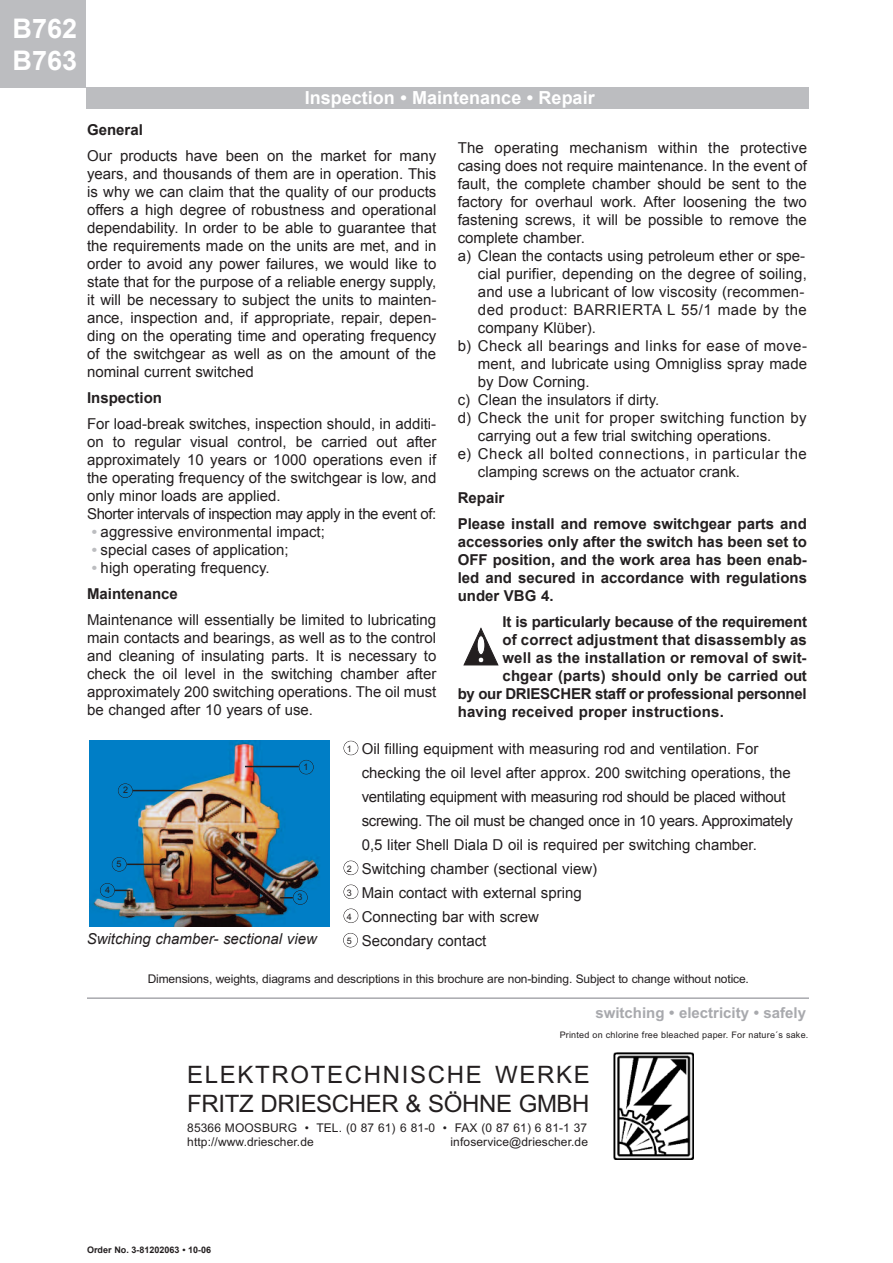
<style>
.page{position:relative;width:893px;height:1263px;background:#fff}
.page>*{position:absolute;margin:0;border:0;box-sizing:border-box;transform-origin:0 0}
.t1{font:700 27px/32.4px "Arial";color:#fff}
.t2{font:24px/28.8px "Arial";letter-spacing:.065em;color:#231f20}
.t3{font:700 18px "Arial";color:#fff}
.t4{font:15px/18px "Arial";color:#231f20}
.t5{font:700 15px/18px "Arial";color:#231f20}
.t6{font:15px "Arial";letter-spacing:.04em;color:#231f20}
.t7{font:15px "Arial";letter-spacing:.02em;color:#231f20}
.t8{font:15px "Arial";letter-spacing:.03em;color:#231f20}
.t9{font:15px "Arial";letter-spacing:.035em;color:#231f20}
.t10{font:italic 15px "Arial";color:#231f20}
.t11{font:700 15px "Arial";color:#a8a9ad}
.t12{font:12px "Arial";letter-spacing:-.01em;color:#231f20}
.t13{font:12px/14.4px "Arial";letter-spacing:.01em;color:#231f20}
.t14{font:9px "Arial";letter-spacing:.02em;color:#231f20}
.t15{font:700 9px "Arial";color:#231f20}
.s1{font-weight:700;color:#bcbdc0}
.s2{font-weight:700}
</style>
<div class="page">
<img style="left:614px;top:1052px;width:79px;height:107px">
<div style="left:0;top:0;width:86px;height:88px;background:#bcbdc0"></div>
<div style="left:86px;top:88px;width:722px;height:21px;background:#bcbdc0"></div>
<div style="left:343px;top:741px;width:15px;height:14px;border:1px solid #231f20;border-radius:50%"></div>
<div style="left:343px;top:933px;width:15px;height:14px;border:1px solid #231f20;border-radius:50%"></div>
<div style="left:343px;top:860px;width:15px;height:15px;border:1px solid #231f20;border-radius:50%"></div>
<div style="left:343px;top:884px;width:15px;height:15px;border:1px solid #231f20;border-radius:50%"></div>
<div style="left:343px;top:908px;width:15px;height:15px;border:1px solid #231f20;border-radius:50%"></div>
<img style="left:90px;top:740px;width:239px;height:186px">
<div style="left:100px;top:883px;width:15px;height:14px;border:1px solid #231f20;border-radius:50%"></div>
<div style="left:112px;top:857px;width:15px;height:14px;border:1px solid #231f20;border-radius:50%"></div>
<div style="left:293px;top:890px;width:15px;height:15px;border:1px solid #231f20;border-radius:50%"></div>
<div style="left:118px;top:783px;width:15px;height:15px;border:1px solid #231f20;border-radius:50%"></div>
<svg style="left:280px;top:897px;width:13px;height:1px"></svg>
<svg style="left:115px;top:890px;width:16px;height:1px"></svg>
<hr style="left:127px;top:863px;width:38px;height:2px;background:#231f20">
<hr style="left:133px;top:790px;width:69px;height:1px;background:#231f20">
<div style="left:299px;top:760px;width:15px;height:14px;border:1px solid #231f20;border-radius:50%"></div>
<hr style="left:245px;top:766px;width:54px;height:1px;background:#231f20">
<hr style="left:88px;top:997px;width:720px;height:2px;background:#a8a9ad">
<svg style="left:464px;top:628px;width:34px;height:37px"></svg>
<h1 class="t1" style="left:13px;top:12px;width:66px">B762<br>B763</h1>
<p class="t3" style="left:305px;top:88px;width:291px">Inspection • Maintenance • Repair</p>
<p class="t5" style="left:87px;top:121px;width:57px">General</p>
<p class="t4" style="left:87px;top:147px;width:351px;text-align:justify">Our products have been on the market for many years, and thousands of them are in operation. This is why we can claim that the quality of our products offers a high degree of robustness and operational dependability. In order to be able to guarantee that the requirements made on the units are met, and in order to avoid any power failures, we would like to state that for the purpose of a reliable energy supply, it will be necessary to subject the units to mainten&shy;ance, inspection and, if appropriate, repair, depen&shy;ding on the operating time and operating frequency of the switchgear as well as on the amount of the nominal current switched</p>
<p class="t5" style="left:87px;top:389px;width:77px">Inspection</p>
<p class="t4" style="left:87px;top:415px;width:351px">For load-break switches, inspection should, in additi&shy;on to regular visual control, be carried out after approximately 10 years or 1000 operations even if the operating frequency of the switchgear is low, and only minor loads are applied.<br>Shorter intervals of inspection may apply in the event of:</p>
<p class="t4" style="left:92px;top:523px;width:235px"><span class="s1">•</span> aggressive environmental impact;</p>
<p class="t4" style="left:92px;top:541px;width:198px"><span class="s1">•</span> special cases of application;</p>
<p class="t4" style="left:87px;top:555px;width:184px;line-height:26.1px;text-indent:5px"><span class="s1">•</span> high operating frequency.<br><span class="s2">Maintenance</span></p>
<p class="t4" style="left:87px;top:611px;width:351px;text-align:justify">Maintenance will essentially be limited to lubricating main contacts and bearings, as well as to the control and cleaning of insulating parts. It is necessary to check the oil level in the switching chamber after approximately 200 switching operations. The oil must be changed after 10 years of use.</p>
<p class="t4" style="left:458px;top:139px;width:351px">The operating mechanism within the protective</p>
<p class="t4" style="left:458px;top:157px;width:351px">casing does not require maintenance. In the event of</p>
<p class="t4" style="left:458px;top:175px;width:351px">fault, the complete chamber should be sent to the</p>
<p class="t4" style="left:458px;top:193px;width:351px">factory for overhaul work. After loosening the two</p>
<p class="t4" style="left:458px;top:211px;width:351px">fastening screws, it will be possible to remove the</p>
<p class="t4" style="left:458px;top:229px;width:129px">complete chamber.</p>
<p class="t4" style="left:458px;top:247px;width:349px">a) Clean the contacts using petroleum ether or spe-</p>
<p class="t4" style="left:478px;top:265px;width:330px">cial purifier, depending on the degree of soiling,</p>
<p class="t4" style="left:478px;top:283px;width:328px">and use a lubricant of low viscosity (recommen-</p>
<p class="t9" style="left:478px;top:301px;width:330px">ded product: BARRIERTA L 55/1 made by the</p>
<p class="t4" style="left:478px;top:319px;width:119px">company Klüber).</p>
<p class="t8" style="left:458px;top:337px;width:351px">b) Check all bearings and links for ease of move-</p>
<p class="t4" style="left:478px;top:355px;width:331px">ment, and lubricate using Omnigliss spray made</p>
<p class="t4" style="left:478px;top:373px;width:113px">by Dow Corning.</p>
<p class="t4" style="left:458px;top:391px;width:203px">c) Clean the insulators if dirty.</p>
<p class="t7" style="left:458px;top:409px;width:351px">d) Check the unit for proper switching function by</p>
<p class="t4" style="left:478px;top:427px;width:295px">carrying out a few trial switching operations.</p>
<p class="t6" style="left:458px;top:445px;width:351px">e) Check all bolted connections, in particular the</p>
<p class="t4" style="left:478px;top:463px;width:264px">clamping screws on the actuator crank.</p>
<p class="t5" style="left:458px;top:485px;width:351px;line-height:26.1px">Repair<br>Please install and remove switchgear parts and</p>
<p class="t5" style="left:458px;top:533px;width:351px;text-align:justify">accessories only after the switch has been set to OFF position, and the work area has been enab&shy;led and secured in accordance with regulations under VBG 4.</p>
<p class="t5" style="left:502px;top:613px;width:306px">It is particularly because of the requirement</p>
<p class="t5" style="left:502px;top:631px;width:306px">of correct adjustment that disassembly as</p>
<p class="t5" style="left:502px;top:649px;width:306px">well as the installation or removal of swit-</p>
<p class="t5" style="left:502px;top:667px;width:306px">chgear (parts) should only be carried out</p>
<p class="t5" style="left:458px;top:685px;width:351px">by our DRIESCHER staff or professional personnel</p>
<p class="t5" style="left:458px;top:703px;width:268px">having received proper instructions.</p>
<p class="t4" style="left:362px;top:737px;width:433px;line-height:24px">Oil filling equipment with measuring rod and ventilation. For checking the oil level after approx. 200 switching operations, the ventilating equipment with measuring rod should be placed without screwing. The oil must be changed once in 10 years. Approximately 0,5 liter Shell Diala D oil is required per switching chamber.<br>Switching chamber (sectional view)<br>Main contact with external spring<br>Connecting bar with screw<br>Secondary contact</p>
<p class="t14" style="left:347px;top:743px;width:7px">1</p>
<p class="t14" style="left:304px;top:762px;width:7px">1</p>
<p class="t14" style="left:123px;top:785px;width:7px">2</p>
<p class="t14" style="left:117px;top:859px;width:7px">5</p>
<p class="t14" style="left:347px;top:863px;width:7px">2</p>
<p class="t14" style="left:347px;top:887px;width:7px">3</p>
<p class="t14" style="left:347px;top:911px;width:7px">4</p>
<p class="t14" style="left:347px;top:935px;width:7px">5</p>
<p class="t14" style="left:105px;top:885px;width:7px">4</p>
<p class="t14" style="left:297px;top:892px;width:7px">3</p>
<p class="t10" style="left:87px;top:930px;width:232px">Switching chamber- sectional view</p>
<p class="t12" style="left:148px;top:971px;width:603px">Dimensions, weights, diagrams and descriptions in this brochure are non-binding. Subject to change without notice.</p>
<p class="t11" style="left:595px;top:1004px;width:212px">switching • electricity • safely</p>
<p class="t14" style="left:560px;top:1030px;width:250px">Printed on chlorine free bleached paper. For nature´s sake.</p>
<h2 class="t2" style="left:187px;top:1060px;width:404px">ELEKTROTECHNISCHE WERKE<br>FRITZ DRIESCHER &amp; SÖHNE GMBH</h2>
<p class="t13" style="left:187px;top:1120px;width:402px">85366 MOOSBURG • TEL. (0 87 61) 6 81-0 • FAX (0 87 61) 6 81-1 37 http://www.driescher.de</p>
<p class="t13" style="left:450px;top:1135px;width:139px">infoservice@driescher.de</p>
<p class="t15" style="left:87px;top:1245px;width:126px">Order No. 3-81202063 • 10-06</p>
</div>
